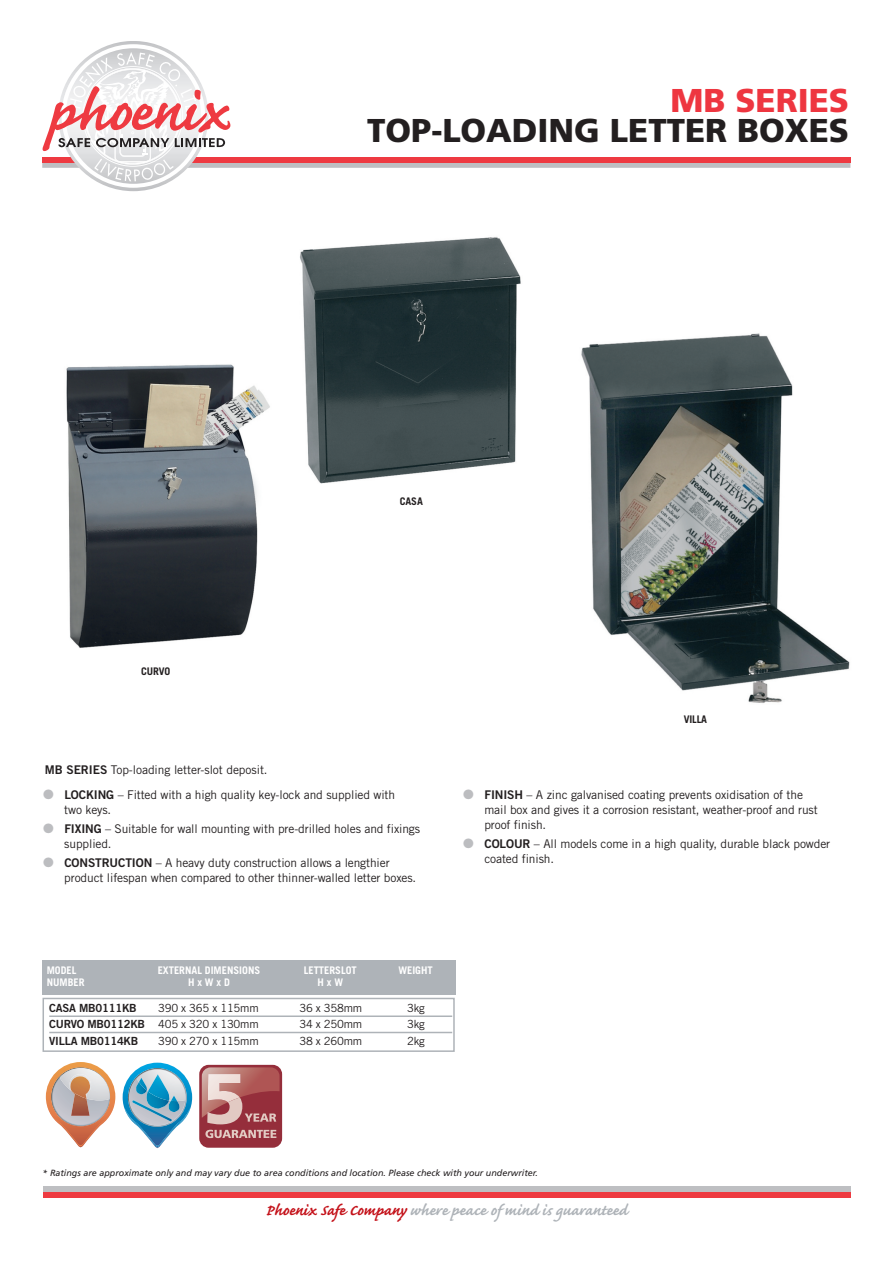
<style>
.page{position:relative;width:893px;height:1263px;background:#fff}
.page>*{position:absolute;margin:0;border:0;box-sizing:border-box;transform-origin:0 0}
.t1{font:900 33px "Frutiger";color:#231f20}
.t2{font:900 33px "Frutiger";color:#ee3640}
.t3{font:700 19.5px "Caflisch Script";color:#aeb3b8}
.t4{font:12px/15px "Trade Gothic";letter-spacing:-.01em;color:#231f20}
.t5{font:11.25px "Trade Gothic";letter-spacing:-.02em;color:#231f20}
.t6{font:11.25px "Trade Gothic Bold Two";letter-spacing:-.02em;color:#231f20}
.t7{font:700 10.5px "Trade Gothic";color:#fff}
.t8{font:700 10.5px "Trade Gothic";letter-spacing:-.01em;color:#231f20}
.t9{font:italic 9px "Frutiger";color:#231f20}
.s1{font-family:"Trade Gothic Bold Two"}
.s2{color:#bcbdc0}
.s3{font-family:"Trade Gothic"}
.s4{color:#c4121a}
</style>
<div class="page">
<div style="left:43px;top:1187px;width:807px;height:5px;background:#bebfc2"></div>
<div style="left:43px;top:1192px;width:807px;height:5px;background:#ee3a41"></div>
<svg style="left:42px;top:41px;width:808px;height:150px"></svg>
<img style="left:300px;top:237px;width:221px;height:247px">
<img style="left:581px;top:333px;width:269px;height:370px">
<img style="left:66px;top:364px;width:204px;height:284px">
<div style="left:43px;top:998px;width:412px;height:54px;border:2px solid #aeb3b8"></div>
<hr style="left:49px;top:1015px;width:403px;height:2px;background:#aeb3b8">
<hr style="left:49px;top:1032px;width:403px;height:1px;background:#aeb3b8">
<div style="left:43px;top:960px;width:413px;height:34px;background:#aeb3b8"></div>
<svg style="left:46px;top:1062px;width:69px;height:86px"></svg>
<img style="left:71px;top:1098px;width:19px;height:18px">
<img style="left:70px;top:1076px;width:20px;height:22px">
<div style="left:199px;top:1065px;width:83px;height:83px;background:#952e3b;border-radius:9px"></div>
<svg style="left:202px;top:1067px;width:78px;height:57px"></svg>
<svg style="left:205px;top:1130px;width:71px;height:8px"></svg>
<svg style="left:123px;top:1063px;width:69px;height:85px"></svg>
<h1 class="t2" style="left:670px;top:87px;width:180px">MB SERIES</h1>
<h1 class="t1" style="left:367px;top:117px;width:483px">TOP-LOADING LETTER BOXES</h1>
<p class="t8" style="left:400px;top:497px;width:25px">CASA</p>
<p class="t8" style="left:141px;top:667px;width:31px">CURVO</p>
<p class="t4" style="left:45px;top:763px;width:224px"><span class="s1">MB SERIES</span> Top-loading letter-slot deposit.</p>
<p class="t4" style="left:64px;top:788px;width:332px;text-indent:-21px"><span class="s2">●</span> <span class="s1">LOCKING</span> – Fitted with a high quality key-lock and supplied with two keys.</p>
<p class="t4" style="left:64px;top:822px;width:357px;text-indent:-21px"><span class="s2">●</span> <span class="s1">FIXING</span> – Suitable for wall mounting with pre-drilled holes and fixings supplied.</p>
<p class="t4" style="left:64px;top:857px;width:353px;text-indent:-21px"><span class="s2">●</span> <span class="s1">CONSTRUCTION</span> – A heavy duty construction allows a lengthier product lifespan when compared to other thinner-walled letter boxes.</p>
<p class="t8" style="left:684px;top:715px;width:25px">VILLA</p>
<p class="t4" style="left:484px;top:788px;width:335px;text-indent:-21px"><span class="s2">●</span> <span class="s1">FINISH</span> – A zinc galvanised coating prevents oxidisation of the mail box and gives it a corrosion resistant, weather-proof and rust proof finish.</p>
<p class="t4" style="left:484px;top:837px;width:347px;text-indent:-21px"><span class="s2">●</span> <span class="s1">COLOUR</span> – All models come in a high quality, durable black powder coated finish.</p>
<p class="t7" style="left:47px;top:966px;width:31px">MODEL</p>
<p class="t7" style="left:158px;top:966px;width:104px">EXTERNAL DIMENSIONS</p>
<p class="t7" style="left:304px;top:966px;width:55px">LETTERSLOT</p>
<p class="t7" style="left:398px;top:966px;width:36px">WEIGHT</p>
<p class="t7" style="left:47px;top:979px;width:39px">NUMBER</p>
<p class="t7" style="left:188px;top:979px;width:43px">HxWxD</p>
<p class="t7" style="left:317px;top:979px;width:27px">HxW</p>
<p class="t6" style="left:49px;top:1004px;width:89px">CASA MB0111KB</p>
<p class="t5" style="left:158px;top:1004px;width:102px">390 x 365 x 115mm</p>
<p class="t5" style="left:299px;top:1004px;width:64px">36 x 358mm</p>
<p class="t5" style="left:407px;top:1004px;width:19px">3kg</p>
<p class="t6" style="left:49px;top:1020px;width:211px">CURVO MB0112KB <span class="s3">405 x 320 x 130mm</span></p>
<p class="t5" style="left:299px;top:1020px;width:64px">34 x 250mm</p>
<p class="t5" style="left:407px;top:1020px;width:19px">3kg</p>
<p class="t6" style="left:49px;top:1036px;width:91px">VILLA MB0114KB</p>
<p class="t5" style="left:158px;top:1036px;width:102px">390 x 270 x 115mm</p>
<p class="t5" style="left:299px;top:1036px;width:64px">38 x 260mm</p>
<p class="t5" style="left:407px;top:1036px;width:19px">2kg</p>
<p class="t9" style="left:43px;top:1169px;width:497px">* Ratings are approximate only and may vary due to area conditions and location. Please check with your underwriter.</p>
<h2 class="t3" style="left:266px;top:1197px;width:363px"><span class="s4">Phoenix Safe Company</span> where peace of mind is guaranteed</h2>
</div>
